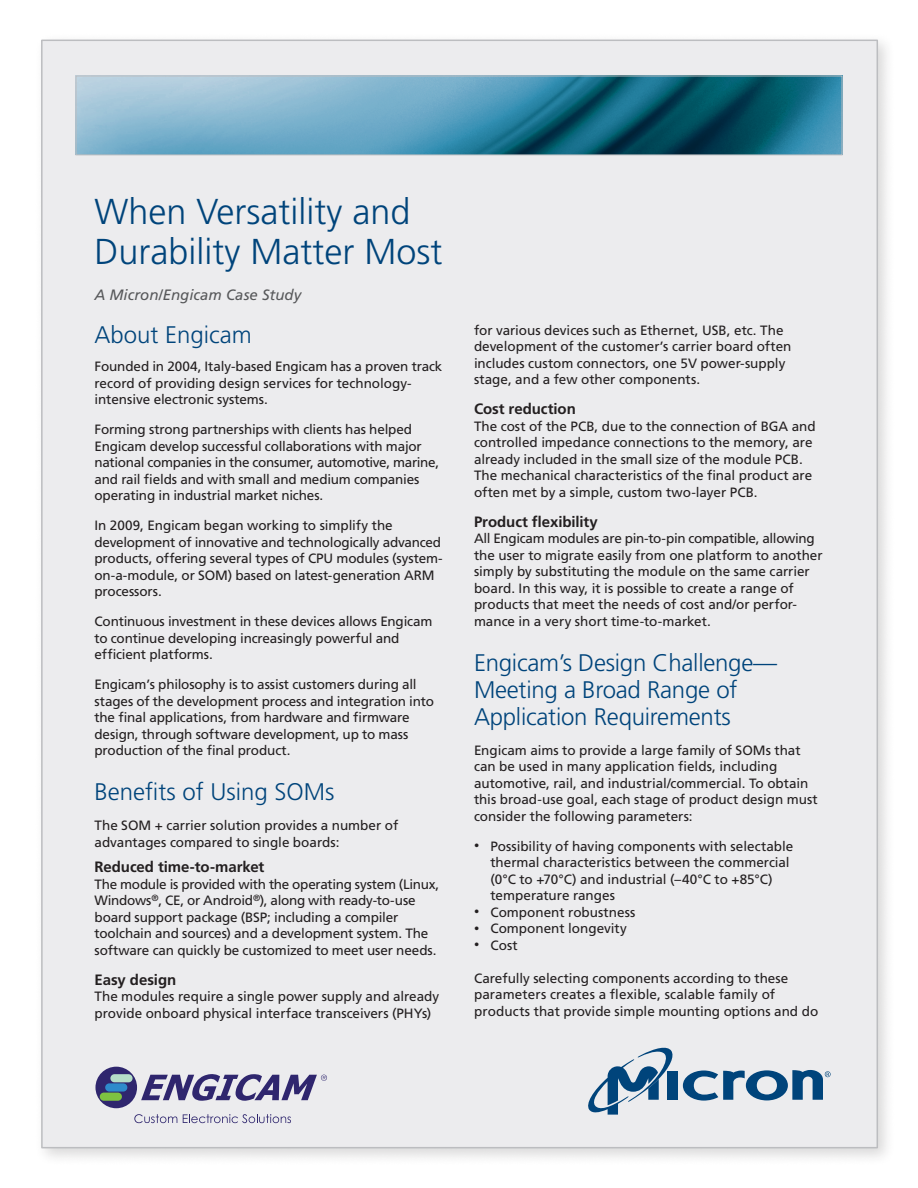
<style>
.page{position:relative;width:918px;height:1188px;background:#fff}
.page>*{position:absolute;margin:0;border:0;box-sizing:border-box;transform-origin:0 0}
.t1{font:300 36px "Frutiger";color:#00447b}
.t2{font:300 24px/27px "Frutiger";letter-spacing:-.01em;color:#00447b}
.t3{font:700 15px "Frutiger";letter-spacing:-.005em;color:#231f20}
.t4{font:italic 15px "Frutiger";color:#57585a}
.t5{font:13.5px/16.5px "Frutiger";letter-spacing:-.005em;color:#231f20}
.s1{font-size:10.5px}
</style>
<div class="page">
<div style="left:34px;top:32px;width:862px;height:1134px;background:#231f20;opacity:.17"></div>
<div style="left:42px;top:40px;width:835px;height:1108px;background:#ececee"></div>
<div style="left:668px;top:1071px;width:10px;height:29px;background:#00447b"></div>
<svg style="left:588px;top:1047px;width:85px;height:68px"></svg>
<svg style="left:683px;top:1070px;width:148px;height:31px"></svg>
<img style="left:78px;top:78px;width:762px;height:75px">
<div style="left:76px;top:76px;width:766px;height:79px;border:1px solid #bcbdc0"></div>
<div style="left:95px;top:1067px;width:42px;height:41px;background:#2f266e;border-radius:50%"></div>
<div style="left:110px;top:1074px;width:23px;height:8px;background:#b4dec8;border-radius:4px"></div>
<div style="left:105px;top:1083px;width:22px;height:9px;background:#2e8bcb;border-radius:4px"></div>
<div style="left:100px;top:1093px;width:22px;height:8px;background:#7ec241;border-radius:4px"></div>
<svg style="left:141px;top:1074px;width:186px;height:27px"></svg>
<svg style="left:134px;top:1114px;width:43px;height:9px"></svg>
<svg style="left:183px;top:1114px;width:108px;height:9px"></svg>
<p class="t1" style="left:94px;top:191px;width:318px">When Versatility and</p>
<p class="t1" style="left:94px;top:232px;width:349px">Durability Matter Most</p>
<p class="t4" style="left:94px;top:287px;width:208px">A Micron/Engicam Case Study</p>
<p class="t2" style="left:94px;top:321px;width:159px">About Engicam</p>
<p class="t5" style="left:94px;top:358px;width:349px">Founded in 2004, Italy-based Engicam has a proven track record of providing design services for technology&shy;intensive electronic systems.</p>
<p class="t5" style="left:94px;top:421px;width:346px">Forming strong partnerships with clients has helped Engicam develop successful collaborations with major national companies in the consumer, automotive, marine, and rail fields and with small and medium companies operating in industrial market niches.</p>
<p class="t5" style="left:94px;top:517px;width:350px">In 2009, Engicam began working to simplify the development of innovative and technologically advanced products, offering several types of CPU modules (system&shy;on-a-module, or SOM) based on latest-generation ARM processors.</p>
<p class="t5" style="left:94px;top:613px;width:340px">Continuous investment in these devices allows Engicam to continue developing increasingly powerful and efficient platforms.</p>
<p class="t5" style="left:94px;top:676px;width:341px">Engicam’s philosophy is to assist customers during all stages of the development process and integration into the final applications, from hardware and firmware design, through software development, up to mass production of the final product.</p>
<p class="t2" style="left:94px;top:778px;width:242px">Benefits of Using SOMs</p>
<p class="t5" style="left:94px;top:817px;width:305px">The SOM + carrier solution provides a number of advantages compared to single boards:</p>
<p class="t3" style="left:94px;top:858px;width:171px">Reduced time-to-market</p>
<p class="t5" style="left:94px;top:876px;width:346px">The module is provided with the operating system (Linux, Windows<sup>®</sup>, CE, or Android<sup>®</sup>), along with ready-to-use board support package (BSP; including a compiler toolchain and sources) and a development system. The software can quickly be customized to meet user needs.</p>
<p class="t3" style="left:94px;top:971px;width:83px">Easy design</p>
<p class="t5" style="left:94px;top:988px;width:346px">The modules require a single power supply and already provide onboard physical interface transceivers (PHYs)</p>
<p class="t5" style="left:474px;top:321px;width:319px">for various devices such as Ethernet, USB, etc. The development of the customer’s carrier board often includes custom connectors, one 5V power-supply stage, and a few other components.</p>
<p class="t3" style="left:474px;top:400px;width:103px">Cost reduction</p>
<p class="t5" style="left:474px;top:417px;width:343px">The cost of the PCB, due to the connection of BGA and controlled impedance connections to the memory, are already included in the small size of the module PCB.<br>The mechanical characteristics of the final product are often met by a simple, custom two-layer PCB.</p>
<p class="t3" style="left:474px;top:512px;width:125px">Product flexibility</p>
<p class="t5" style="left:474px;top:530px;width:350px">All Engicam modules are pin-to-pin compatible, allowing the user to migrate easily from one platform to another simply by substituting the module on the same carrier board. In this way, it is possible to create a range of products that meet the needs of cost and/or perfor&shy;mance in a very short time-to-market.</p>
<p class="t2" style="left:474px;top:649px;width:305px">Engicam’s Design Challenge—<br>Meeting a Broad Range of<br>Application Requirements</p>
<p class="t5" style="left:474px;top:741px;width:345px">Engicam aims to provide a large family of SOMs that can be used in many application fields, including automotive, rail, and industrial/commercial. To obtain this broad-use goal, each stage of product design must consider the following parameters:</p>
<p class="t5" style="left:490px;top:837px;width:304px;text-indent:-16px"><span class="s1">•</span> Possibility of having components with selectable thermal characteristics between the commercial (0°C to +70°C) and industrial (–40°C to +85°C) temperature ranges</p>
<p class="t5" style="left:474px;top:903px;width:163px"><span class="s1">•</span> Component robustness</p>
<p class="t5" style="left:474px;top:920px;width:154px"><span class="s1">•</span> Component longevity</p>
<p class="t5" style="left:474px;top:936px;width:45px"><span class="s1">•</span> Cost</p>
<p class="t5" style="left:474px;top:969px;width:346px">Carefully selecting components according to these parameters creates a flexible, scalable family of products that provide simple mounting options and do</p>
</div>
